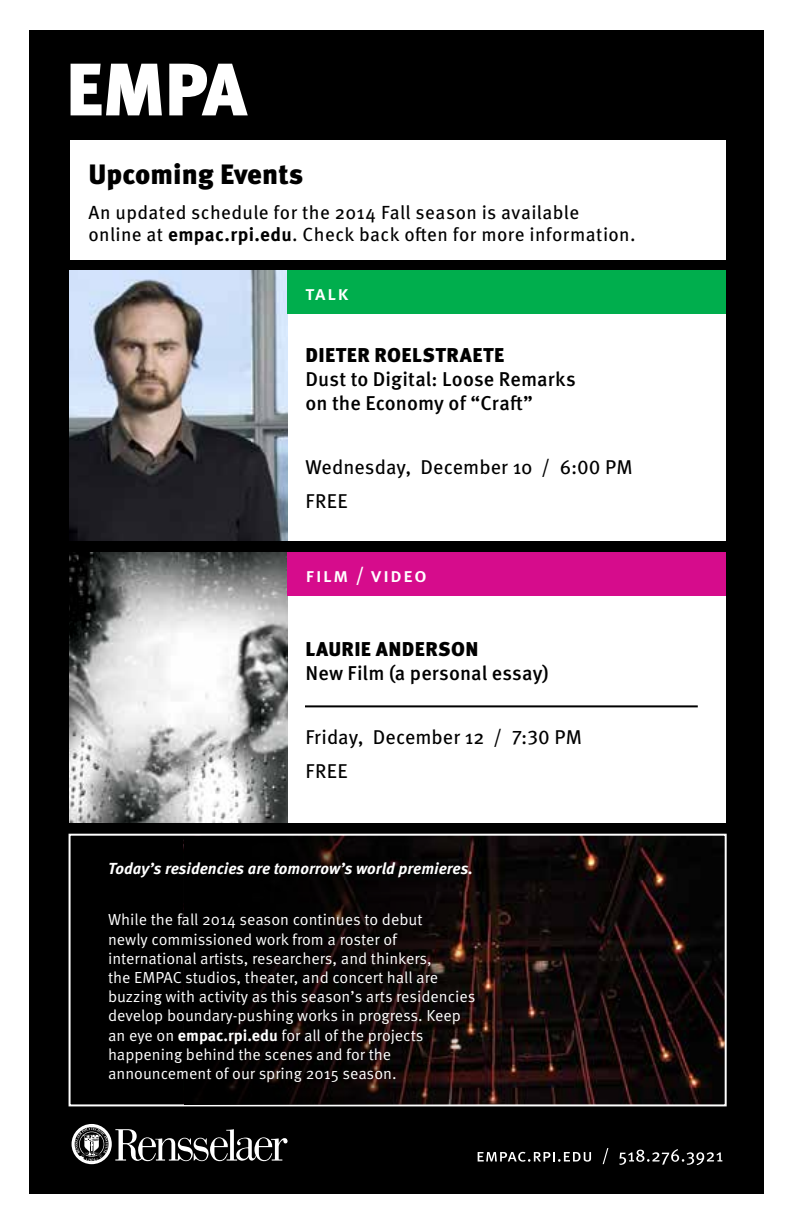
<style>
.page{position:relative;width:792px;height:1224px;background:#fff}
.page>*{position:absolute;margin:0;border:0;box-sizing:border-box;transform-origin:0 0}
.t1{font:900 28px "Meta Pro";color:#000}
.t2{font:500 20px/24px "Meta Pro";letter-spacing:.005em;color:#000}
.t3{font:20px/34px "Meta Pro";letter-spacing:.01em;color:#000}
.t4{font:900 20px "Meta Pro";letter-spacing:.025em;color:#000}
.t5{font:500 20px "Meta Pro";letter-spacing:.055em;color:#fff}
.t6{font:19px/22.8px "Meta Pro";letter-spacing:.02em;color:#000}
.t7{font:16px/19.2px "Meta Pro Norm";color:#fff}
.t8{font:italic 700 16px "Meta Pro";letter-spacing:-.005em;color:#fff}
.s1{font-weight:700}
.s2{font-family:"Meta Pro";font-weight:700}
</style>
<div class="page">
<div style="left:29px;top:30px;width:734px;height:1164px;background:#000"></div>
<div style="left:71px;top:140px;width:655px;height:119px;background:#fff"></div>
<div style="left:287px;top:596px;width:439px;height:227px;background:#fff"></div>
<img style="left:183px;top:837px;width:541px;height:266px">
<div style="left:69px;top:834px;width:658px;height:272px;border:2px solid #fff"></div>
<svg style="left:184px;top:836px;width:304px;height:268px"></svg>
<hr style="left:305px;top:705px;width:393px;height:2px;background:#000">
<svg style="left:603px;top:1148px;width:5px;height:16px"></svg>
<div style="left:287px;top:314px;width:439px;height:227px;background:#fff"></div>
<svg style="left:71px;top:64px;width:91px;height:51px"></svg>
<svg style="left:169px;top:64px;width:79px;height:51px"></svg>
<img style="left:69px;top:552px;width:219px;height:271px">
<img style="left:69px;top:270px;width:219px;height:270px">
<div style="left:287px;top:270px;width:439px;height:44px;background:#00ae4d"></div>
<div style="left:287px;top:552px;width:439px;height:44px;background:#d60c8c"></div>
<svg style="left:478px;top:1152px;width:113px;height:10px"></svg>
<svg style="left:619px;top:1149px;width:103px;height:16px"></svg>
<svg style="left:115px;top:1129px;width:173px;height:32px"></svg>
<div style="left:72px;top:1124px;width:40px;height:40px;border:2px solid #fff;border-radius:50%"></div>
<div style="left:73px;top:1125px;width:37px;height:38px;border:2px solid #fff;border-radius:50%"></div>
<svg style="left:75px;top:1127px;width:34px;height:35px"></svg>
<h3 class="t1" style="left:89px;top:153px;width:216px">Upcoming Events</h3>
<p class="t6" style="left:89px;top:199px;width:549px">An updated schedule for the 2014 Fall season is available online at <span class="s1">empac.rpi.edu</span>. Check back ofen for more information.</p>
<p class="t5" style="left:305px;top:277px;width:45px">talk</p>
<h5 class="t4" style="left:306px;top:339px;width:200px">DIETER ROELSTRAETE</h5>
<p class="t2" style="left:305px;top:366px;width:272px">Dust to Digital: Loose Remarks on the Economy of “Craf”</p>
<p class="t3" style="left:305px;top:448px;width:329px">Wednesday, December 10 / 6:00 PM<br>FREE</p>
<p class="t5" style="left:305px;top:559px;width:123px">film / ideo</p>
<h5 class="t4" style="left:306px;top:633px;width:174px">LAURIE ANDERSON</h5>
<p class="t2" style="left:305px;top:660px;width:245px">New Film (a personal essay)</p>
<p class="t3" style="left:305px;top:719px;width:278px">Friday, December 12 / 7:30 PM<br>FREE</p>
<h6 class="t8" style="left:108px;top:856px;width:367px">Today’s residencies are tomorrow’s world premieres.</h6>
<p class="t7" style="left:108px;top:909px;width:369px">While the fall 2014 season continues to debut<br>newly commissioned work from a roster of international artists, researchers, and thinkers,<br>the EMPAC studios, theater, and concert hall are buzzing with activity as this season’s arts residencies develop boundary-pushing works in progress. Keep an eye on <span class="s2">empac.rpi.edu</span> for all of the projects happening behind the scenes and for the announcement of our spring 2015 season.</p>
</div>
